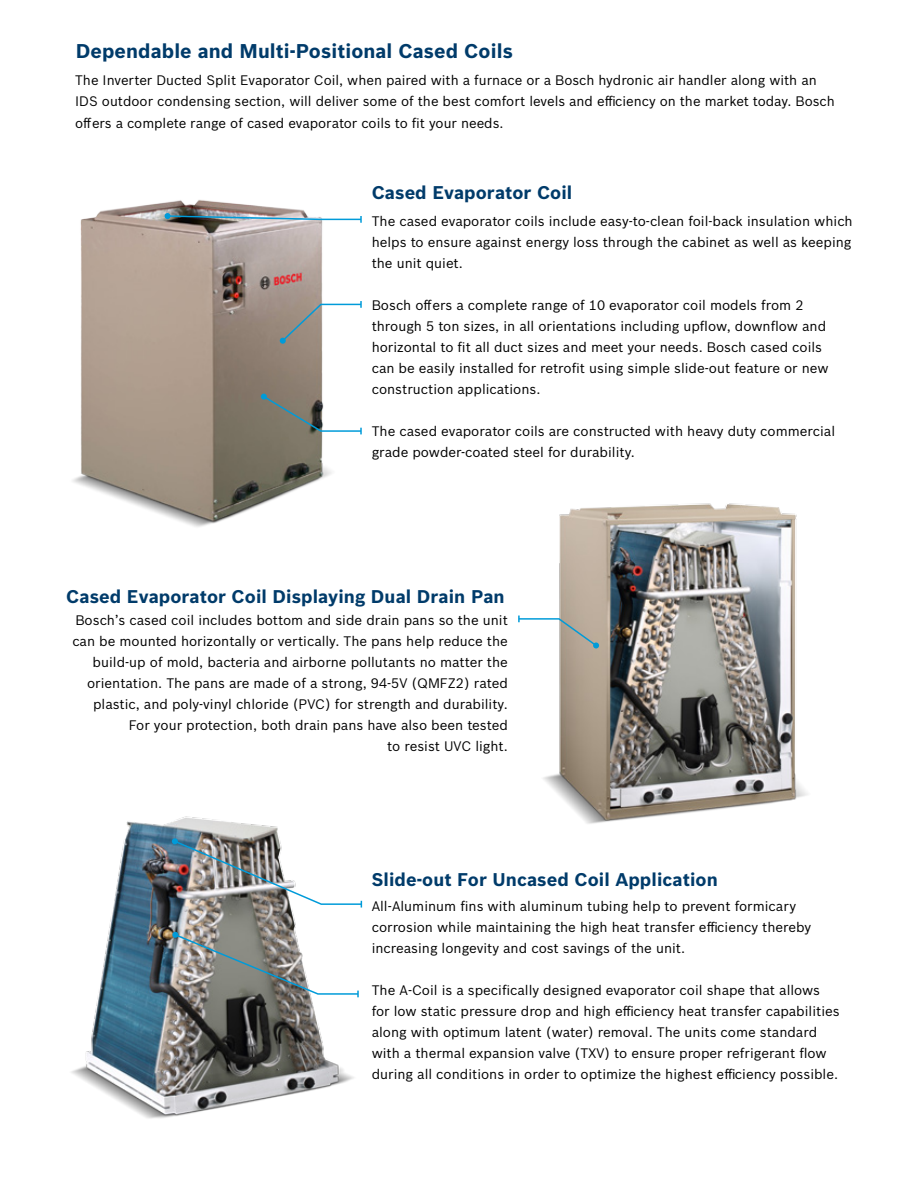
<style>
.page{position:relative;width:918px;height:1188px;background:#fff}
.page>*{position:absolute;margin:0;border:0;box-sizing:border-box;transform-origin:0 0}
.t1{font:700 19.5px "Bosch Sans";letter-spacing:.005em;color:#003b6a}
.t2{font:700 18px "Bosch Sans";letter-spacing:.005em;color:#003b6a}
.t3{font:13.5px/21px "Bosch Sans";color:#000}
</style>
<div class="page">
<img style="left:72px;top:200px;width:260px;height:327px">
<img style="left:518px;top:503px;width:290px;height:321px">
<img style="left:71px;top:816px;width:288px;height:303px">
<svg style="left:280px;top:301px;width:82px;height:43px"></svg>
<svg style="left:261px;top:394px;width:101px;height:40px"></svg>
<svg style="left:165px;top:213px;width:197px;height:10px"></svg>
<img style="left:172px;top:838px;width:191px;height:70px">
<svg style="left:172px;top:932px;width:187px;height:65px"></svg>
<svg style="left:518px;top:616px;width:81px;height:32px"></svg>
<h1 class="t1" style="left:76px;top:37px;width:439px">Dependable and Multi-Positional Cased Coils</h1>
<p class="t3" style="left:75px;top:68px;width:761px;line-height:21.8px">The Inverter Ducted Split Evaporator Coil, when paired with a furnace or a Bosch hydronic air handler along with an<br>IDS outdoor condensing section, will deliver some of the best comfort levels and efficiency on the market today. Bosch offers a complete range of cased evaporator coils to fit your needs.</p>
<h2 class="t2" style="left:372px;top:179px;width:202px">Cased Evaporator Coil</h2>
<p class="t3" style="left:372px;top:210px;width:482px;text-align:justify">The cased evaporator coils include easy-to-clean foil-back insulation which helps to ensure against energy loss through the cabinet as well as keeping the unit quiet.</p>
<p class="t3" style="left:372px;top:294px;width:458px">Bosch offers a complete range of 10 evaporator coil models from 2 through 5 ton sizes, in all orientations including upflow, downflow and horizontal to fit all duct sizes and meet your needs. Bosch cased coils can be easily installed for retrofit using simple slide-out feature or new construction applications.</p>
<p class="t3" style="left:372px;top:420px;width:465px">The cased evaporator coils are constructed with heavy duty commercial grade powder-coated steel for durability.</p>
<h2 class="t2" style="left:66px;top:583px;width:440px">Cased Evaporator Coil Displaying Dual Drain Pan</h2>
<p class="t3" style="left:72px;top:609px;width:437px;text-align:right">Bosch’s cased coil includes bottom and side drain pans so the unit can be mounted horizontally or vertically. The pans help reduce the build-up of mold, bacteria and airborne pollutants no matter the orientation. The pans are made of a strong, 94-5V (QMFZ2) rated plastic, and poly-vinyl chloride (PVC) for strength and durability.<br>For your protection, both drain pans have also been tested<br>to resist UVC light.</p>
<h2 class="t2" style="left:372px;top:866px;width:348px">Slide-out For Uncased Coil Application</h2>
<p class="t3" style="left:372px;top:895px;width:441px">All-Aluminum fins with aluminum tubing help to prevent formicary corrosion while maintaining the high heat transfer efficiency thereby increasing longevity and cost savings of the unit.</p>
<p class="t3" style="left:372px;top:979px;width:469px">The A-Coil is a specifically designed evaporator coil shape that allows for low static pressure drop and high efficiency heat transfer capabilities along with optimum latent (water) removal. The units come standard with a thermal expansion valve (TXV) to ensure proper refrigerant flow during all conditions in order to optimize the highest efficiency possible.</p>
</div>
